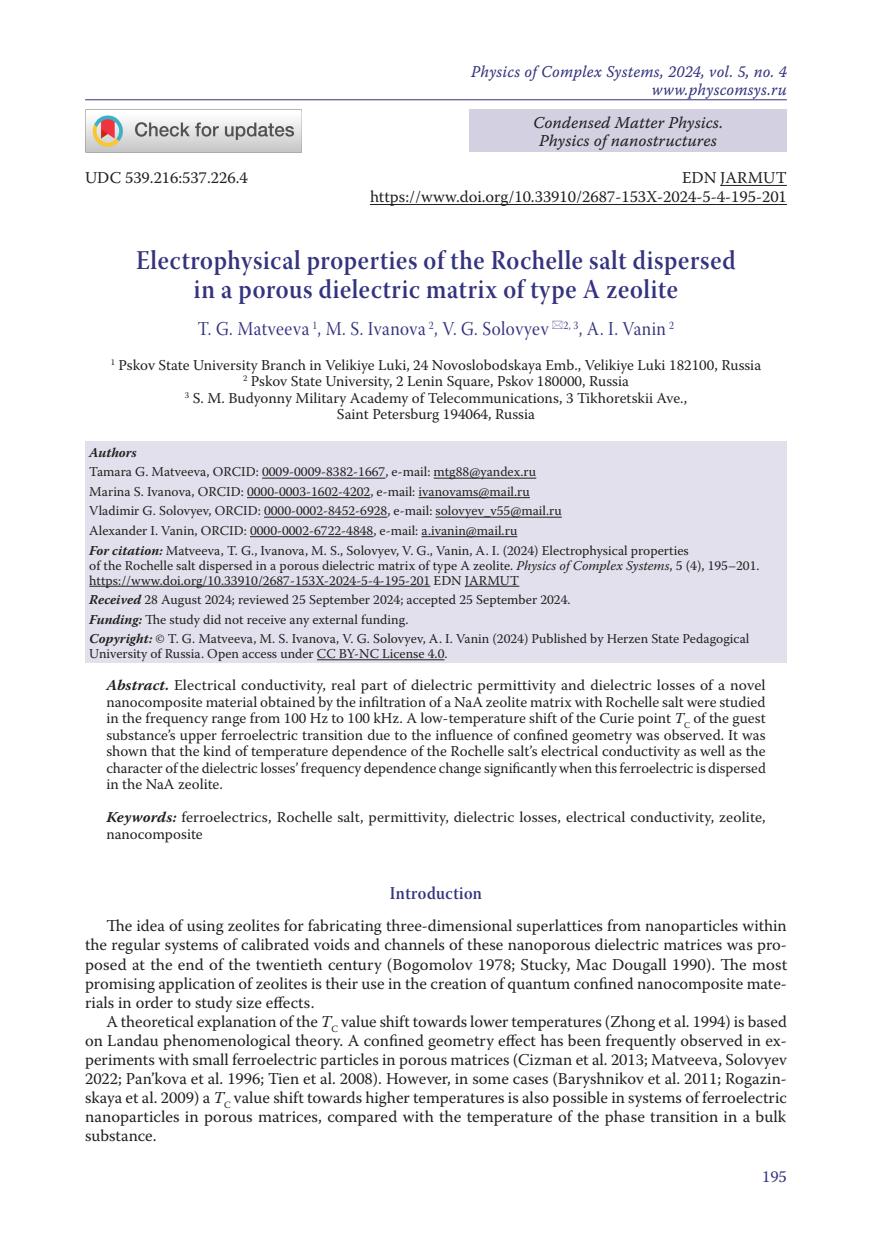
<style>
.page{position:relative;width:872px;height:1234px;background:#fff}
.page>*{position:absolute;margin:0;border:0;box-sizing:border-box;transform-origin:0 0}
.Заголовок_1{font:27px/28.5px "Warnock Pro Semibold Subh";letter-spacing:.025em;color:#34337f;text-align:center;scale:.9 1}
.Заголовок_2{font:19.5px "Warnock Pro Subh";letter-spacing:.025em;color:#34337f;scale:.9 1}
.Заголовок_3{font:18px "Warnock Pro Semibold Subh";letter-spacing:.025em;color:#34337f;scale:.9 1}
.Body{font:16.5px/19px "Warnock Pro";color:#231f20;text-align:justify}
.t1{font:16.5px/18px "Warnock Pro It Capt";letter-spacing:.01em;color:#34337f;text-align:right;scale:.95 1}
.t2{font:16.5px/18px "Warnock Pro It Capt";color:#231f20;text-align:center}
.t3{font:16.5px "Warnock Pro";color:#34337f}
.Annotation{font:15px/16.5px "Warnock Pro";letter-spacing:.005em;color:#231f20;text-align:justify}
.Affiliation{font:15px/16.5px "Warnock Pro";color:#231f20;text-align:center}
.Affiliation_info{font:13.5px/15px "Warnock Pro";color:#231f20}
.Affiliation_info-2{font:italic 700 13.5px "Warnock Pro";color:#231f20}
.s1{font-weight:700;font-style:italic}
.s2{font-style:italic}
</style>
<div class="page">
<hr style="left:85px;top:99px;width:702px;height:1px;background:#34337f">
<hr style="left:720px;top:185px;width:67px;height:1px;background:#231f20">
<hr style="left:370px;top:204px;width:417px;height:1px;background:#231f20">
<div style="left:469px;top:109px;width:318px;height:43px;background:#d3d0e2"></div>
<img style="left:85px;top:109px;width:217px;height:43px">
<div style="left:85px;top:441px;width:702px;height:221px;background:#e2e0ec"></div>
<hr style="left:262px;top:477px;width:123px;height:1px;background:#231f20">
<hr style="left:433px;top:477px;width:103px;height:1px;background:#231f20">
<hr style="left:247px;top:497px;width:123px;height:1px;background:#231f20">
<hr style="left:418px;top:497px;width:112px;height:1px;background:#231f20">
<hr style="left:264px;top:516px;width:123px;height:1px;background:#231f20">
<hr style="left:435px;top:516px;width:127px;height:1px;background:#231f20">
<hr style="left:250px;top:536px;width:123px;height:1px;background:#231f20">
<hr style="left:421px;top:536px;width:96px;height:1px;background:#231f20">
<hr style="left:89px;top:585px;width:341px;height:1px;background:#231f20">
<hr style="left:465px;top:585px;width:54px;height:1px;background:#231f20">
<hr style="left:317px;top:659px;width:127px;height:1px;background:#231f20">
<p class="t1" style="left:471px;top:62px;width:334px">Physics of Complex Systems, 2024, vol. 5, no. 4 www.physcomsys.ru</p>
<p class="t2" style="left:533px;top:113px;width:192px">Condensed Matter Physics.<br>Physics of nanostructures</p>
<p class="Body" style="left:85px;top:168px;width:164px">UDC 539.216:537.226.4</p>
<p class="Body" style="left:682px;top:168px;width:106px">EDN JARMUT</p>
<p class="Body" style="left:370px;top:187px;width:418px">https://www.doi.org/10.33910/2687-153X-2024-5-4-195-201</p>
<p class="Заголовок_1" style="left:136px;top:245px;width:667px">Electrophysical properties of the Rochelle salt dispersed in a porous dielectric matrix of type A zeolite</p>
<p class="Заголовок_2" style="left:198px;top:318px;width:530px">T. G. Matveeva <sup>1</sup>, M. S. Ivanova <sup>2</sup>, V. G. Solovyev <sup>2,</sup> <sup>3</sup>, A. I. Vanin <sup>2</sup></p>
<p class="Affiliation" style="left:111px;top:356px;width:652px"><sup>1</sup> Pskov State University Branch in Velikiye Luki, 24 Novoslobodskaya Emb., Velikiye Luki 182100, Russia</p>
<p class="Affiliation" style="left:243px;top:372px;width:387px"><sup>2</sup> Pskov State University, 2 Lenin Square, Pskov 180000, Russia</p>
<p class="Affiliation" style="left:185px;top:389px;width:504px"><sup>3</sup> S. M. Budyonny Military Academy of Telecommunications, 3 Tikhoretskii Ave.,<br>Saint Petersburg 194064, Russia</p>
<p class="Affiliation_info-2" style="left:89px;top:444px;width:49px">Authors</p>
<p class="Affiliation_info" style="left:89px;top:464px;width:448px">Tamara G. Matveeva, ORCID: 0009-0009-8382-1667, e-mail: mtg88@yandex.ru</p>
<p class="Affiliation_info" style="left:89px;top:483px;width:442px">Marina S. Ivanova, ORCID: 0000-0003-1602-4202, e-mail: ivanovams@mail.ru</p>
<p class="Affiliation_info" style="left:89px;top:503px;width:474px">Vladimir G. Solovyev, ORCID: 0000-0002-8452-6928, e-mail: solovyev_v55@mail.ru</p>
<p class="Affiliation_info" style="left:89px;top:522px;width:429px">Alexander I. Vanin, ORCID: 0000-0002-6722-4848, e-mail: a.ivanin@mail.ru</p>
<p class="Affiliation_info" style="left:89px;top:542px;width:672px"><span class="s1">For citation:</span> Matveeva, T. G., Ivanova, M. S., Solovyev, V. G., Vanin, A. I. (2024) Electrophysical properties<br>of the Rochelle salt dispersed in a porous dielectric matrix of type A zeolite. <span class="s2">Physics of Complex Systems</span>, 5 (4), 195–201. https://www.doi.org/10.33910/2687-153X-2024-5-4-195-201 EDN JARMUT</p>
<p class="Affiliation_info" style="left:89px;top:591px;width:483px"><span class="s1">Received</span> 28 August 2024; reviewed 25 September 2024; accepted 25 September 2024.</p>
<p class="Affiliation_info" style="left:89px;top:611px;width:321px"><span class="s1">Funding:</span> The study did not receive any external funding.</p>
<p class="Affiliation_info" style="left:89px;top:630px;width:661px"><span class="s1">Copyright:</span> © T. G. Matveeva, M. S. Ivanova, V. G. Solovyev, A. I. Vanin (2024) Published by Herzen State Pedagogical<br>University of Russia. Open access under CC BY-NC License 4.0.</p>
<p class="Annotation" style="left:106px;top:676px;width:661px"><span class="s1">Abstract.</span> Electrical conductivity, real part of dielectric permittivity and dielectric losses of a novel nanocomposite material obtained by the infiltration of a NaA zeolite matrix with Rochelle salt were studied in the frequency range from 100 Hz to 100 kHz. A low-temperature shift of the Curie point <span class="s2">T</span><sub>C</sub> of the guest substance’s upper ferroelectric transition due to the influence of confined geometry was observed. It was shown that the kind of temperature dependence of the Rochelle salt’s electrical conductivity as well as the character of the dielectric losses’ frequency dependence change significantly when this ferroelectric is dispersed in the NaA zeolite.</p>
<p class="Annotation" style="left:106px;top:808px;width:661px"><span class="s1">Keywords:</span> ferroelectrics, Rochelle salt, permittivity, dielectric losses, electrical conductivity, zeolite, nanocomposite</p>
<p class="Заголовок_3" style="left:390px;top:881px;width:104px">Introduction</p>
<p class="Body" style="left:85px;top:915px;width:703px;text-indent:21px">The idea of using zeolites for fabricating three-dimensional superlattices from nanoparticles within the regular systems of calibrated voids and channels of these nanoporous dielectric matrices was pro&shy;posed at the end of the twentieth century (Bogomolov 1978; Stucky, Mac Dougall 1990). The most promising application of zeolites is their use in the creation of quantum confined nanocomposite mate&shy;rials in order to study size effects.</p>
<p class="Body" style="left:85px;top:1011px;width:703px;text-indent:21px">A theoretical explanation of the <span class="s2">T</span><sub>C</sub> value shift towards lower temperatures (Zhong et al. 1994) is based on Landau phenomenological theory. A confined geometry effect has been frequently observed in ex&shy;periments with small ferroelectric particles in porous matrices (Cizman et al. 2013; Matveeva, Solovyev 2022; Pan’kova et al. 1996; Tien et al. 2008). However, in some cases (Baryshnikov et al. 2011; Rogazin&shy;skaya et al. 2009) a <span class="s2">T</span><sub>C</sub> value shift towards higher temperatures is also possible in systems of ferroelectric nanoparticles in porous matrices, compared with the temperature of the phase transition in a bulk substance.</p>
<p class="t3" style="left:762px;top:1166px;width:26px">195</p>
</div>
